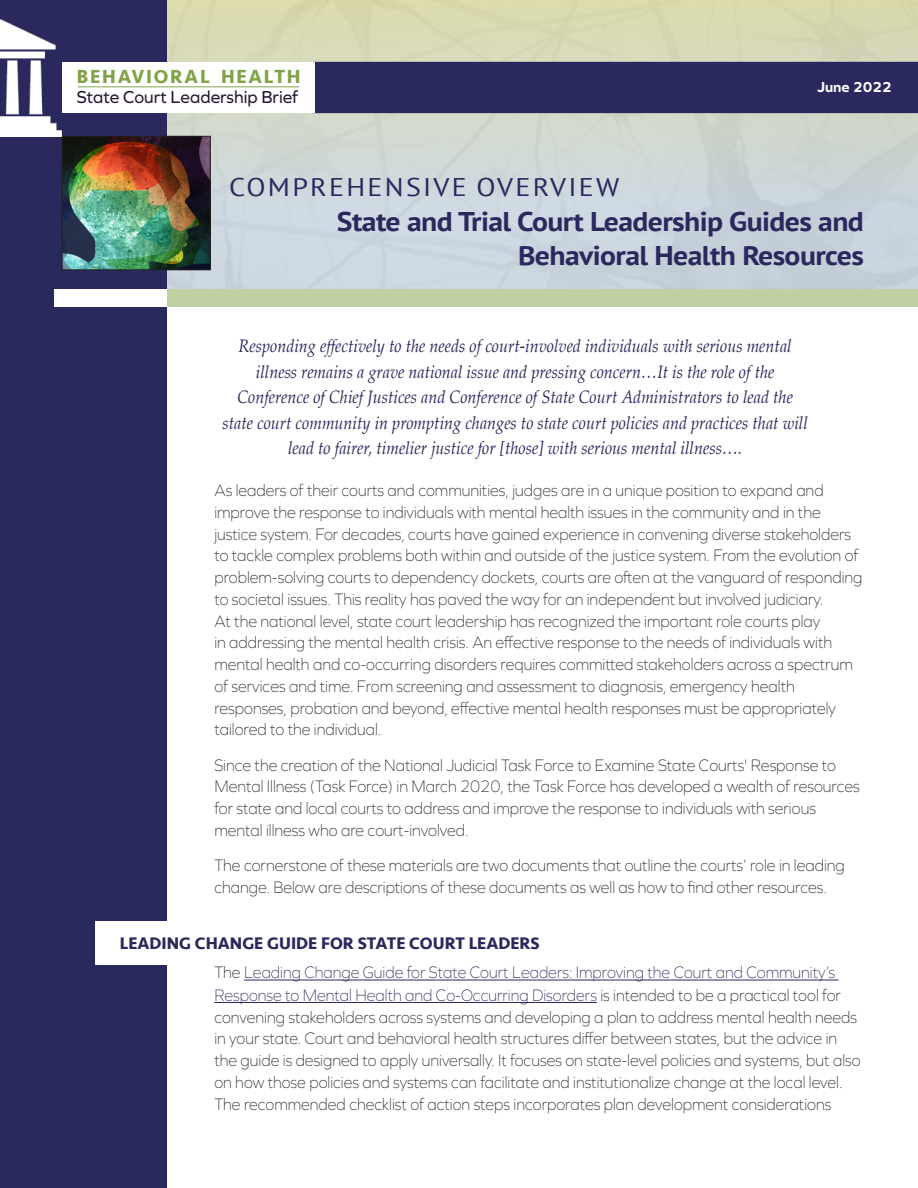
<style>
.page{position:relative;width:918px;height:1188px;background:#fff}
.page>*{position:absolute;margin:0;border:0;box-sizing:border-box;transform-origin:0 0}
.t1{font:700 27px/34.5px "PT Sans";letter-spacing:-.02em;color:#29295d;text-align:right;scale:1.1 1}
.t2{font:25.5px "PT Sans";letter-spacing:.08em;color:#29295d;scale:1.1 1}
.t3{font:700 19.5px "Seravek";letter-spacing:.09em;color:#80a347}
.t4{font:italic 18px/25.5px "Palatino";color:#29295d;text-align:center;scale:.9 1}
.t5{font:18px "Graphie";color:#281832;scale:.96 1}
.Body_indented{font:200 17.25px/21.8px "Graphie";color:#231f20;scale:.9 1}
.Body_indented-2{font:700 17.25px "Seravek";color:#29295d}
.t6{font:700 15px "Graphie";color:#fff}
.s1{color:#29295d}
</style>
<div class="page">
<svg style="left:166px;top:0;width:752px;height:289px;background:#ced6ce"></svg>
<div style="left:315px;top:62px;width:603px;height:51px;background:#29295d"></div>
<div style="left:0;top:0;width:166px;height:1188px;background:#29295d"></div>
<img style="left:64px;top:138px;width:144px;height:130px">
<div style="left:62px;top:136px;width:148px;height:134px;border:1px solid #231f20"></div>
<img style="left:0;top:19px;width:64px;height:117px">
<div style="left:62px;top:62px;width:253px;height:51px;background:#fff"></div>
<hr style="left:78px;top:86px;width:221px;height:1px;background:#80a347">
<div style="left:166px;top:289px;width:752px;height:17px;background:#bfd1a3"></div>
<div style="left:54px;top:289px;width:112px;height:17px;background:#fff"></div>
<div style="left:96px;top:922px;width:91px;height:43px;background:#fff"></div>
<hr style="left:244px;top:980px;width:595px;height:1px;background:#29295d">
<hr style="left:214px;top:1002px;width:383px;height:1px;background:#29295d">
<p class="t3" style="left:77px;top:61px;width:225px">BEHAVIORAL HEALTH</p>
<p class="t5" style="left:77px;top:86px;width:232px">State Court Leadership Brief</p>
<p class="t6" style="left:817px;top:78px;width:76px">June 2022</p>
<p class="t2" style="left:229px;top:171px;width:356px">COMPREHENSIVE OVERVIEW</p>
<p class="t1" style="left:337px;top:204px;width:481px">State and Trial Court Leadership Guides and<br>Behavioral Health Resources</p>
<p class="t4" style="left:222px;top:333px;width:652px">Responding effectively to the needs of court-involved individuals with serious mental illness remains a grave national issue and pressing concern…It is the role of the Conference of Chief Justices and Conference of State Court Administrators to lead the state court community in prompting changes to state court policies and practices that will lead to fairer, timelier justice for [those] with serious mental illness….</p>
<p class="Body_indented" style="left:214px;top:479px;width:722px">As leaders of their courts and communities, judges are in a unique position to expand and improve the response to individuals with mental health issues in the community and in the justice system. For decades, courts have gained experience in convening diverse stakeholders to tackle complex problems both within and outside of the justice system. From the evolution of problem-solving courts to dependency dockets, courts are often at the vanguard of responding to societal issues. This reality has paved the way for an independent but involved judiciary.<br>At the national level, state court leadership has recognized the important role courts play<br>in addressing the mental health crisis. An effective response to the needs of individuals with mental health and co-occurring disorders requires committed stakeholders across a spectrum of services and time. From screening and assessment to diagnosis, emergency health responses, probation and beyond, effective mental health responses must be appropriately tailored to the individual.</p>
<p class="Body_indented" style="left:214px;top:754px;width:719px">Since the creation of the National Judicial Task Force to Examine State Courts' Response to Mental Illness (Task Force) in March 2020, the Task Force has developed a wealth of resources for state and local courts to address and improve the response to individuals with serious mental illness who are court-involved.</p>
<p class="Body_indented" style="left:214px;top:854px;width:702px">The cornerstone of these materials are two documents that outline the courts’ role in leading change. Below are descriptions of these documents as well as how to find other resources.</p>
<p class="Body_indented-2" style="left:120px;top:929px;width:421px">LEADING CHANGE GUIDE FOR STATE COURT LEADERS</p>
<p class="Body_indented" style="left:214px;top:961px;width:720px">The <span class="s1">Leading Change Guide for State Court Leaders: Improving the Court and Community’s Response to Mental Health and Co-Occurring Disorders</span> is intended to be a practical tool for convening stakeholders across systems and developing a plan to address mental health needs in your state. Court and behavioral health structures differ between states, but the advice in the guide is designed to apply universally. It focuses on state-level policies and systems, but also on how those policies and systems can facilitate and institutionalize change at the local level.<br>The recommended checklist of action steps incorporates plan development considerations</p>
</div>
